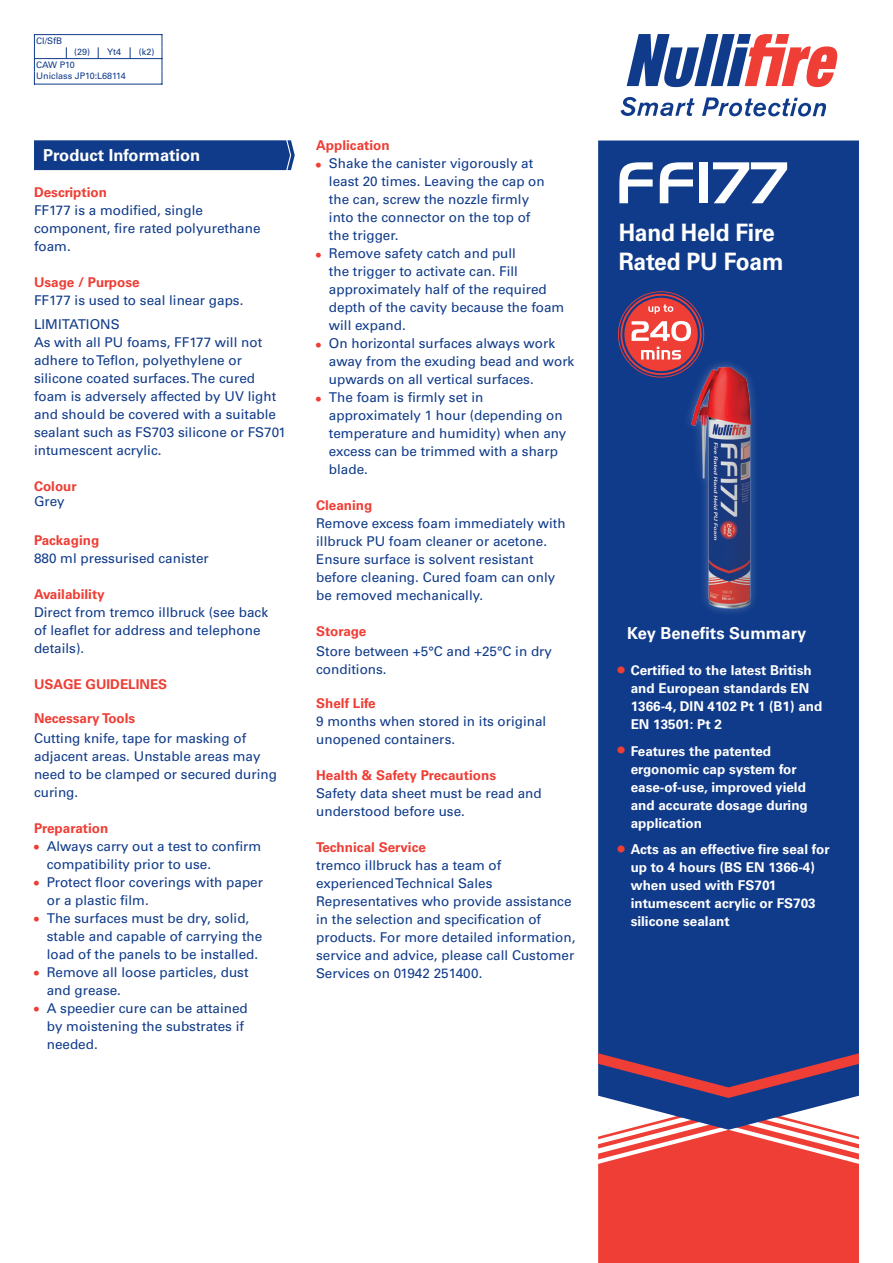
<style>
.page{position:relative;width:893px;height:1263px;background:#fff}
.page>*{position:absolute;margin:0;border:0;box-sizing:border-box;transform-origin:0 0}
.t1{font:57px "Handel Gothic BT";letter-spacing:.03em;color:#fff}
.t2{font:700 24px/28.5px "Univers LTCYR 65";letter-spacing:-.01em;color:#fff;scale:.95 1}
.t3{font:700 16.5px "Univers LTCYR 65";color:#fff}
.t4{font:13.5px/18px "Univers LTCYR 55 Roman";color:#103b8a}
.t5{font:700 13.5px/18px "Univers LTCYR 65";color:#fff}
.t6{font:700 13.5px "Univers LTCYR 65";color:#ee3e35}
.t7{font:9px/11.1px "Univers LTCYR 55 Roman";color:#103b8a}
.s1{font-family:"Univers LTCYR 65";font-weight:700;color:#ee3e35}
.s2{font-size:19.5px;color:#ee3e35}
</style>
<div class="page">
<div style="left:34px;top:140px;width:261px;height:30px;background:#103b8a"></div>
<div style="left:598px;top:140px;width:261px;height:913px;background:#103b8a"></div>
<svg style="left:598px;top:1053px;width:261px;height:210px;background:#bb535f"></svg>
<hr style="left:34px;top:34px;width:128px;height:1px;background:#103b8a">
<hr style="left:34px;top:58px;width:128px;height:1px;background:#103b8a">
<svg style="left:34px;top:35px;width:1px;height:49px"></svg>
<svg style="left:162px;top:34px;width:1px;height:50px"></svg>
<hr style="left:34px;top:84px;width:128px;height:1px;background:#103b8a">
<svg style="left:627px;top:34px;width:211px;height:53px"></svg>
<svg style="left:620px;top:97px;width:75px;height:19px"></svg>
<svg style="left:702px;top:97px;width:124px;height:19px"></svg>
<svg style="left:618px;top:291px;width:86px;height:62px;background:#b35869"></svg>
<img style="left:598px;top:353px;width:261px;height:261px">
<p class="t7" style="left:36px;top:35px;width:28px">CI/SfB</p>
<p class="t7" style="left:74px;top:46px;width:49px">(29) Yt4</p>
<p class="t7" style="left:139px;top:46px;width:17px">(k2)</p>
<p class="t7" style="left:36px;top:58px;width:91px">CAW P10<br>Uniclass JP10:L68114</p>
<p class="t3" style="left:43px;top:143px;width:159px">Product Information</p>
<p class="t6" style="left:34px;top:182px;width:74px">Description</p>
<p class="t4" style="left:34px;top:200px;width:228px">FF177 is a modified, single component, fire rated polyurethane foam.</p>
<p class="t6" style="left:34px;top:272px;width:107px">Usage / Purpose</p>
<p class="t4" style="left:34px;top:287px;width:211px;line-height:24px">FF177 is used to seal linear gaps.<br>LIMITATIONS</p>
<p class="t4" style="left:34px;top:332px;width:253px">As with all PU foams, FF177 will not adhere to Teflon, polyethylene or silicone coated surfaces. The cured foam is adversely affected by UV light and should be covered with a suitable sealant such as FS703 silicone or FS701 intumescent acrylic.</p>
<p class="t6" style="left:34px;top:476px;width:44px">Colour</p>
<p class="t4" style="left:34px;top:491px;width:32px">Grey</p>
<p class="t6" style="left:34px;top:530px;width:67px">Packaging</p>
<p class="t4" style="left:34px;top:548px;width:176px">880 ml pressurised canister</p>
<p class="t6" style="left:34px;top:584px;width:72px">Availability</p>
<p class="t4" style="left:34px;top:602px;width:236px">Direct from tremco illbruck (see back of leaflet for address and telephone details).</p>
<p class="t6" style="left:34px;top:674px;width:135px">USAGE GUIDELINES</p>
<p class="t6" style="left:34px;top:709px;width:103px">Necessary Tools</p>
<p class="t4" style="left:34px;top:728px;width:244px">Cutting knife, tape for masking of adjacent areas. Unstable areas may need to be clamped or secured during curing.</p>
<p class="t6" style="left:34px;top:818px;width:76px">Preparation</p>
<p class="t4" style="left:47px;top:836px;width:216px;text-indent:-13px"><span class="s1">•</span> Always carry out a test to confirm compatibility prior to use.</p>
<p class="t4" style="left:47px;top:872px;width:218px;text-indent:-13px"><span class="s1">•</span> Protect floor coverings with paper or a plastic film.</p>
<p class="t4" style="left:47px;top:908px;width:217px;text-indent:-13px"><span class="s1">•</span> The surfaces must be dry, solid, stable and capable of carrying the load of the panels to be installed.</p>
<p class="t4" style="left:47px;top:962px;width:203px;text-indent:-13px"><span class="s1">•</span> Remove all loose particles, dust and grease.</p>
<p class="t4" style="left:47px;top:998px;width:203px;text-indent:-13px"><span class="s1">•</span> A speedier cure can be attained by moistening the substrates if needed.</p>
<p class="t6" style="left:316px;top:136px;width:75px">Application</p>
<p class="t4" style="left:329px;top:154px;width:217px;text-indent:-13px"><span class="s1">•</span> Shake the canister vigorously at least 20 times. Leaving the cap on the can, screw the nozzle firmly into the connector on the top of the trigger.</p>
<p class="t4" style="left:329px;top:244px;width:237px;text-indent:-13px"><span class="s1">•</span> Remove safety catch and pull<br>the trigger to activate can. Fill approximately half of the required depth of the cavity because the foam will expand.</p>
<p class="t4" style="left:329px;top:334px;width:247px;text-indent:-13px"><span class="s1">•</span> On horizontal surfaces always work away from the exuding bead and work upwards on all vertical surfaces.</p>
<p class="t4" style="left:329px;top:388px;width:239px;text-indent:-13px"><span class="s1">•</span> The foam is firmly set in approximately 1 hour (depending on temperature and humidity) when any excess can be trimmed with a sharp blade.</p>
<p class="t6" style="left:316px;top:496px;width:58px">Cleaning</p>
<p class="t4" style="left:316px;top:514px;width:251px">Remove excess foam immediately with illbruck PU foam cleaner or acetone.<br>Ensure surface is solvent resistant before cleaning. Cured foam can only be removed mechanically.</p>
<p class="t6" style="left:316px;top:622px;width:52px">Storage</p>
<p class="t4" style="left:316px;top:641px;width:237px">Store between +5°C and +25°C in dry conditions.</p>
<p class="t6" style="left:316px;top:694px;width:61px">Shelf Life</p>
<p class="t4" style="left:316px;top:712px;width:232px">9 months when stored in its original unopened containers.</p>
<p class="t6" style="left:316px;top:766px;width:181px">Health &amp; Safety Precautions</p>
<p class="t4" style="left:316px;top:784px;width:227px">Safety data sheet must be read and understood before use.</p>
<p class="t6" style="left:316px;top:838px;width:111px">Technical Service</p>
<p class="t4" style="left:316px;top:856px;width:261px">tremco illbruck has a team of experienced Technical Sales Representatives who provide assistance in the selection and specification of products. For more detailed information, service and advice, please call Customer Services on 01942 251400.</p>
<h1 class="t1" style="left:615px;top:148px;width:173px">FF177</h1>
<h2 class="t2" style="left:619px;top:217px;width:175px">Hand Held Fire<br>Rated PU Foam</h2>
<p class="t3" style="left:627px;top:622px;width:181px">Key Benefits Summary</p>
<p class="t5" style="left:631px;top:661px;width:193px;text-indent:-13px"><span class="s2">•</span> Certified to the latest British and European standards EN<br>1366-4, DIN 4102 Pt 1 (B1) and<br>EN 13501: Pt 2</p>
<p class="t5" style="left:631px;top:741px;width:179px;text-indent:-13px"><span class="s2">•</span> Features the patented ergonomic cap system for ease-of-use, improved yield and accurate dosage during application</p>
<p class="t5" style="left:631px;top:840px;width:200px;text-indent:-13px"><span class="s2">•</span> Acts as an effective fire seal for up to 4 hours (BS EN 1366-4) when used with FS701 intumescent acrylic or FS703 silicone sealant</p>
</div>
